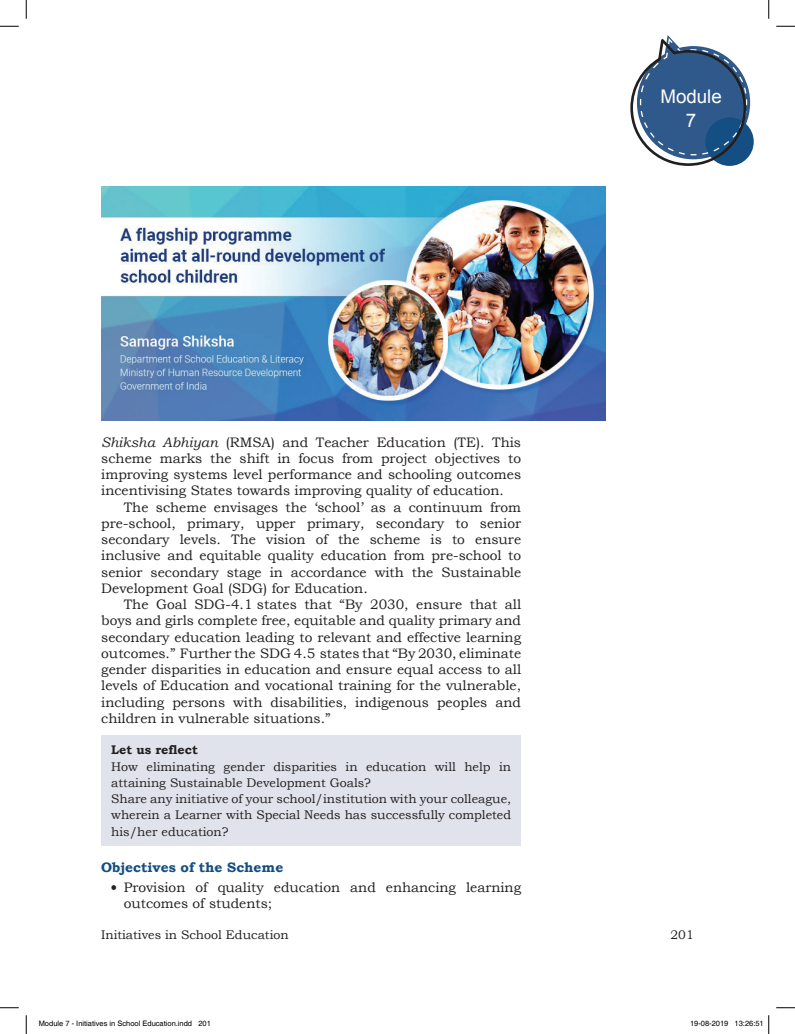
<style>
.page{position:relative;width:795px;height:1034px;background:#fff}
.page>*{position:absolute;margin:0;border:0;box-sizing:border-box;transform-origin:0 0}
.t1{font:18.75px/23.8px "Arial";color:#fff;text-align:center}
.t2{font:13.75px/16.2px "Bookman Old Style";color:#231f20;text-align:justify}
.t3{font:700 13.75px "Bookman Old Style";color:#144e82}
.t4{font:12.5px/16.2px "Bookman Old Style";color:#231f20}
.t5{font:700 12.5px "Bookman Old Style";color:#231f20}
.t6{font:7.5px "Helvetica";color:#000}
.s1{font-style:italic}
.s2{font-size:16.25px}
</style>
<div class="page">
<svg style="left:705px;top:117px;width:49px;height:49px"></svg>
<svg style="left:630px;top:35px;width:120px;height:131px"></svg>
<div style="left:101px;top:735px;width:420px;height:110px;background:#e1e3ec"></div>
<img style="left:101px;top:187px;width:504px;height:233px">
<svg style="left:0;top:25px;width:19px;height:2px"></svg>
<svg style="left:776px;top:25px;width:19px;height:2px"></svg>
<svg style="left:0;top:1007px;width:19px;height:1px"></svg>
<svg style="left:776px;top:1007px;width:19px;height:1px"></svg>
<svg style="left:25px;top:0;width:2px;height:19px"></svg>
<svg style="left:25px;top:1015px;width:2px;height:18px"></svg>
<svg style="left:768px;top:0;width:2px;height:19px"></svg>
<svg style="left:768px;top:1015px;width:2px;height:18px"></svg>
<p class="t2" style="left:101px;top:434px;width:421px"><span class="s1">Shiksha Abhiyan</span> (RMSA) and Teacher Education (TE). This scheme marks the shift in focus from project objectives to improving systems level performance and schooling outcomes incentivising States towards improving quality of education.</p>
<p class="t2" style="left:101px;top:499px;width:421px;text-indent:22px">The scheme envisages the ‘school’ as a continuum from pre-school, primary, upper primary, secondary to senior secondary levels. The vision of the scheme is to ensure inclusive and equitable quality education from pre-school to senior secondary stage in accordance with the Sustainable Development Goal (SDG) for Education.</p>
<p class="t2" style="left:101px;top:596px;width:421px;text-indent:23px">The Goal SDG-4.1 states that “By 2030, ensure that all boys and girls complete free, equitable and quality primary and secondary education leading to relevant and effective learning outcomes.” Further the SDG 4.5 states that “By 2030, eliminate gender disparities in education and ensure equal access to all levels of Education and vocational training for the vulnerable, including persons with disabilities, indigenous peoples and children in vulnerable situations.”</p>
<p class="t5" style="left:111px;top:741px;width:88px">Let us reflect</p>
<p class="t4" style="left:111px;top:758px;width:401px">How eliminating gender disparities in education will help in attaining Sustainable Development Goals?<br>Share any initiative of your school/institution with your colleague, wherein a Learner with Special Needs has successfully completed his/her education?</p>
<p class="t3" style="left:101px;top:857px;width:184px">Objectives of the Scheme</p>
<p class="t2" style="left:124px;top:879px;width:399px;text-indent:-14px"><span class="s2">•</span> Provision of quality education and enhancing learning outcomes of students;</p>
<h1 class="t1" style="left:660px;top:85px;width:63px">Module<br>7</h1>
<p class="t4" style="left:101px;top:926px;width:189px">Initiatives in School Education</p>
<p class="t4" style="left:671px;top:926px;width:25px">201</p>
<p class="t6" style="left:39px;top:1019px;width:174px">Module 7 - Initiatives in School Education.indd 201</p>
<p class="t6" style="left:690px;top:1019px;width:75px">19-08-2019 13:26:51</p>
</div>
